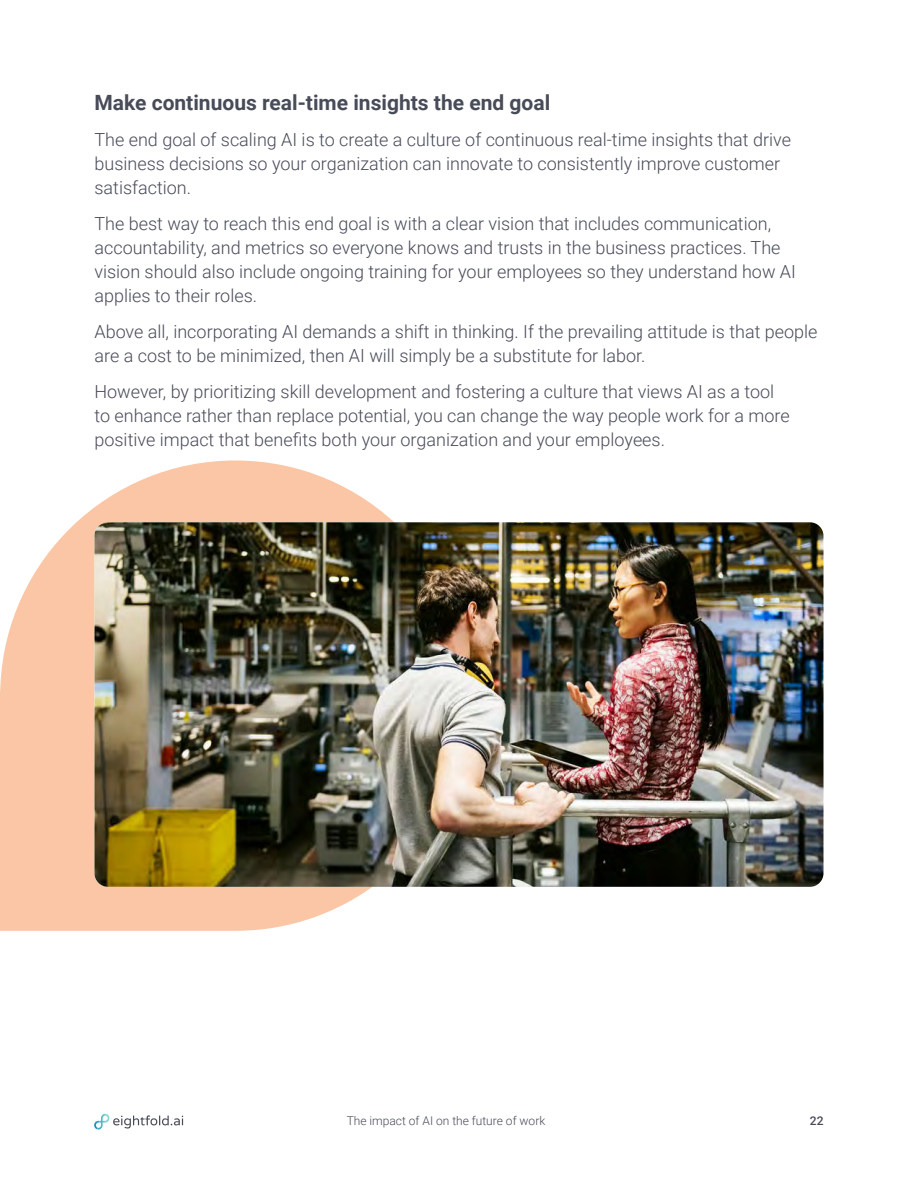
<style>
.page{position:relative;width:918px;height:1188px;background:#fff}
.page>*{position:absolute;margin:0;border:0;box-sizing:border-box;transform-origin:0 0}
.Subhead{font:700 21px "Roboto";color:#484b58}
.Body{font:300 18px/24px "Roboto";color:#484b58}
.t1{font:300 12px "Roboto";color:#484b58}
.t2{font:500 12px "Roboto";color:#484b58}
</style>
<div class="page">
<svg style="left:94px;top:1114px;width:89px;height:16px"></svg>
<svg style="left:0;top:461px;width:394px;height:470px;fill:#fac6a6"></svg>
<img style="left:94px;top:522px;width:730px;height:365px">
<p class="Subhead" style="left:94px;top:88px;width:457px">Make continuous real-time insights the end goal</p>
<p class="Body" style="left:94px;top:127px;width:698px">The end goal of scaling AI is to create a culture of continuous real-time insights that drive business decisions so your organization can innovate to consistently improve customer satisfaction.</p>
<p class="Body" style="left:94px;top:211px;width:703px">The best way to reach this end goal is with a clear vision that includes communication, accountability, and metrics so everyone knows and trusts in the business practices. The vision should also include ongoing training for your employees so they understand how AI applies to their roles.</p>
<p class="Body" style="left:94px;top:319px;width:725px">Above all, incorporating AI demands a shift in thinking. If the prevailing attitude is that people are a cost to be minimized, then AI will simply be a substitute for labor.</p>
<p class="Body" style="left:94px;top:379px;width:697px">However, by prioritizing skill development and fostering a culture that views AI as a tool to enhance rather than replace potential, you can change the way people work for a more positive impact that benefits both your organization and your employees.</p>
<p class="t1" style="left:347px;top:1113px;width:200px">The impact of AI on the future of work</p>
<p class="t2" style="left:810px;top:1112px;width:15px">22</p>
</div>
